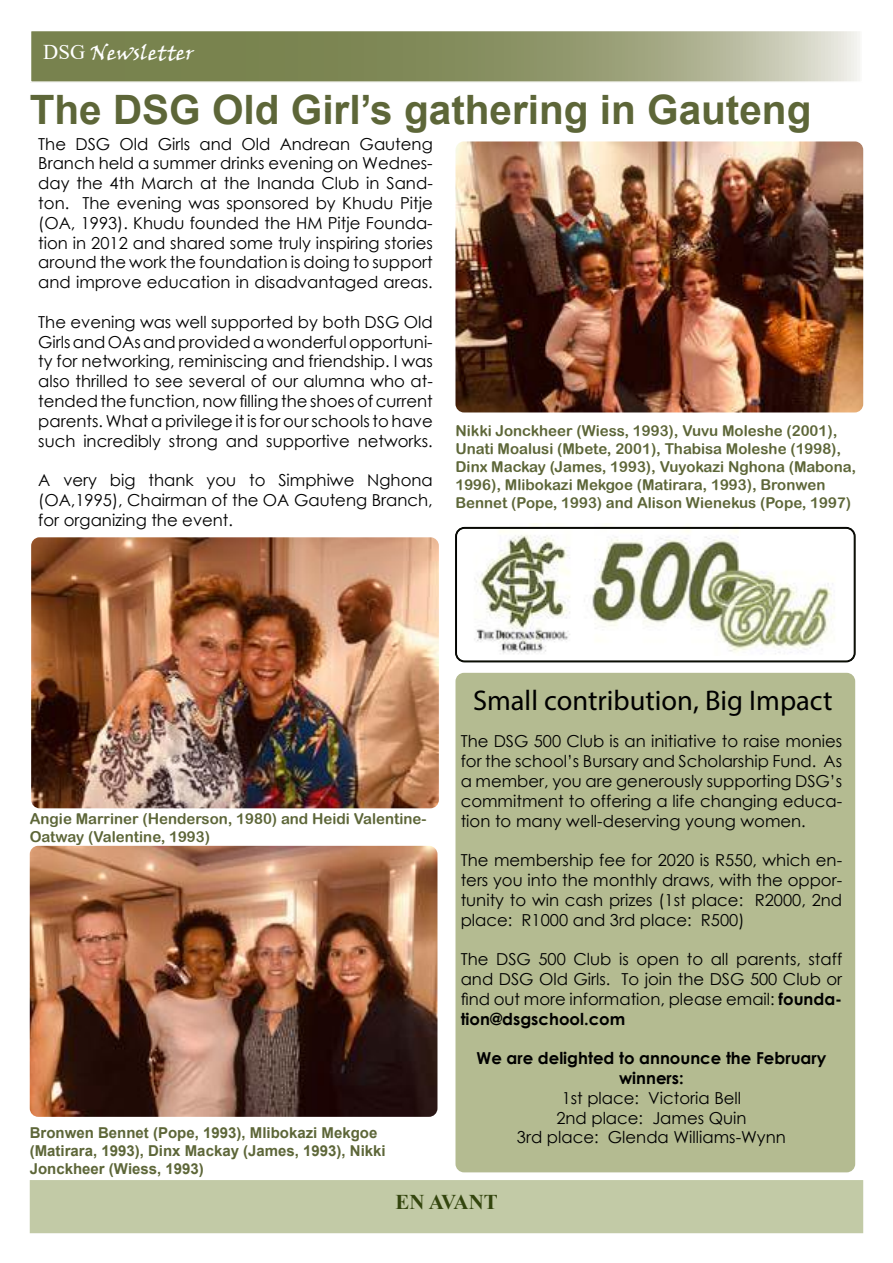
<style>
.page{position:relative;width:893px;height:1263px;background:#fff}
.page>*{position:absolute;margin:0;border:0;box-sizing:border-box;transform-origin:0 0}
.t1{font:700 40.5px "Arial";color:#5d6638}
.t2{font:28.5px "Myriad Pro";color:#000}
.t3{font:21px "Viner Hand ITC";color:#fff}
.t4{font:700 21px "Times New Roman";color:#33450d}
.t5{font:16.5px/19.8px "Century Gothic";color:#000;text-align:justify}
.t6{font:700 16.5px/19.8px "Century Gothic";color:#000;text-align:center}
.t7{font:15px/18px "Arial Rounded MT Bold";color:#5d6638}
.t8{font:700 15px/18px "Arial";color:#5d6638}
.s1{font-family:"Times New Roman"}
.s2{font-weight:700}
</style>
<div class="page">
<div style="left:30px;top:1180px;width:833px;height:53px;background:#c2caa6"></div>
<img style="left:31px;top:537px;width:408px;height:271px">
<img style="left:30px;top:846px;width:407px;height:271px">
<img style="left:455px;top:141px;width:408px;height:271px">
<img style="left:457px;top:523px;width:399px;height:133px">
<div style="left:455px;top:673px;width:400px;height:499px;background:#b4bb91;border-radius:9px"></div>
<div style="left:456px;top:528px;width:398px;height:133px;border:1px solid #000;border-radius:8px"></div>
<svg style="left:33px;top:33px;width:827px;height:47px;background:#92996f"></svg>
<div style="left:30px;top:30px;width:833px;height:53px;border:2px solid #fff"></div>
<p class="t3" style="left:43px;top:39px;width:152px"><span class="s1">DSG</span> Newsletter</p>
<h1 class="t1" style="left:30px;top:81px;width:783px">The DSG Old Girl’s gathering in Gauteng</h1>
<p class="t5" style="left:38px;top:133px;width:396px">The DSG Old Girls and Old Andrean Gauteng Branch held a summer drinks evening on Wednes&shy;day the 4th March at the Inanda Club in Sand&shy;ton. The evening was sponsored by Khudu Pitje (OA, 1993). Khudu founded the HM Pitje Founda&shy;tion in 2012 and shared some truly inspiring stories around the work the foundation is doing to support and improve education in disadvantaged areas.</p>
<p class="t5" style="left:38px;top:312px;width:396px">The evening was well supported by both DSG Old Girls and OAs and provided a wonderful opportuni&shy;ty for networking, reminiscing and friendship. I was also thrilled to see several of our alumna who at&shy;tended the function, now filling the shoes of current parents. What a privilege it is for our schools to have such incredibly strong and supportive networks.</p>
<p class="t5" style="left:38px;top:470px;width:396px">A very big thank you to Simphiwe Nghona (OA,1995), Chairman of the OA Gauteng Branch, for organizing the event.</p>
<p class="t7" style="left:455px;top:422px;width:402px">Nikki Jonckheer (Wiess, 1993), Vuvu Moleshe (2001), Unati Moalusi (Mbete, 2001), Thabisa Moleshe (1998), Dinx Mackay (James, 1993), Vuyokazi Nghona (Mabona, 1996), Mlibokazi Mekgoe (Matirara, 1993), Bronwen Bennet (Pope, 1993) and Alison Wienekus (Pope, 1997)</p>
<p class="t7" style="left:30px;top:809px;width:398px">Angie Marriner (Henderson, 1980) and Heidi Valentine-<br>Oatway (Valentine, 1993)</p>
<p class="t8" style="left:30px;top:1124px;width:357px">Bronwen Bennet (Pope, 1993), Mlibokazi Mekgoe (Matirara, 1993), Dinx Mackay (James, 1993), Nikki<br>Jonckheer (Wiess, 1993)</p>
<h2 class="t2" style="left:473px;top:683px;width:361px">Small contribution, Big Impact</h2>
<p class="t5" style="left:461px;top:731px;width:383px">The DSG 500 Club is an initiative to raise monies for the school’s Bursary and Scholarship Fund. As a member, you are generously supporting DSG’s commitment to offering a life changing educa&shy;tion to many well-deserving young women.</p>
<p class="t5" style="left:461px;top:850px;width:383px">The membership fee for 2020 is R550, which en&shy;ters you into the monthly draws, with the oppor&shy;tunity to win cash prizes (1st place: R2000, 2nd place: R1000 and 3rd place: R500)</p>
<p class="t5" style="left:461px;top:949px;width:383px">The DSG 500 Club is open to all parents, staff and DSG Old Girls. To join the DSG 500 Club or find out more information, please email: <span class="s2">founda&shy;tion@dsgschool.com</span></p>
<p class="t6" style="left:476px;top:1047px;width:351px">We are delighted to announce the February winners:</p>
<p class="t5" style="left:517px;top:1088px;width:271px;text-align:center">1st place: Victoria Bell<br>2nd place: James Quin<br>3rd place: Glenda Williams-Wynn</p>
<p class="t4" style="left:395px;top:1187px;width:104px">EN AVANT</p>
</div>
